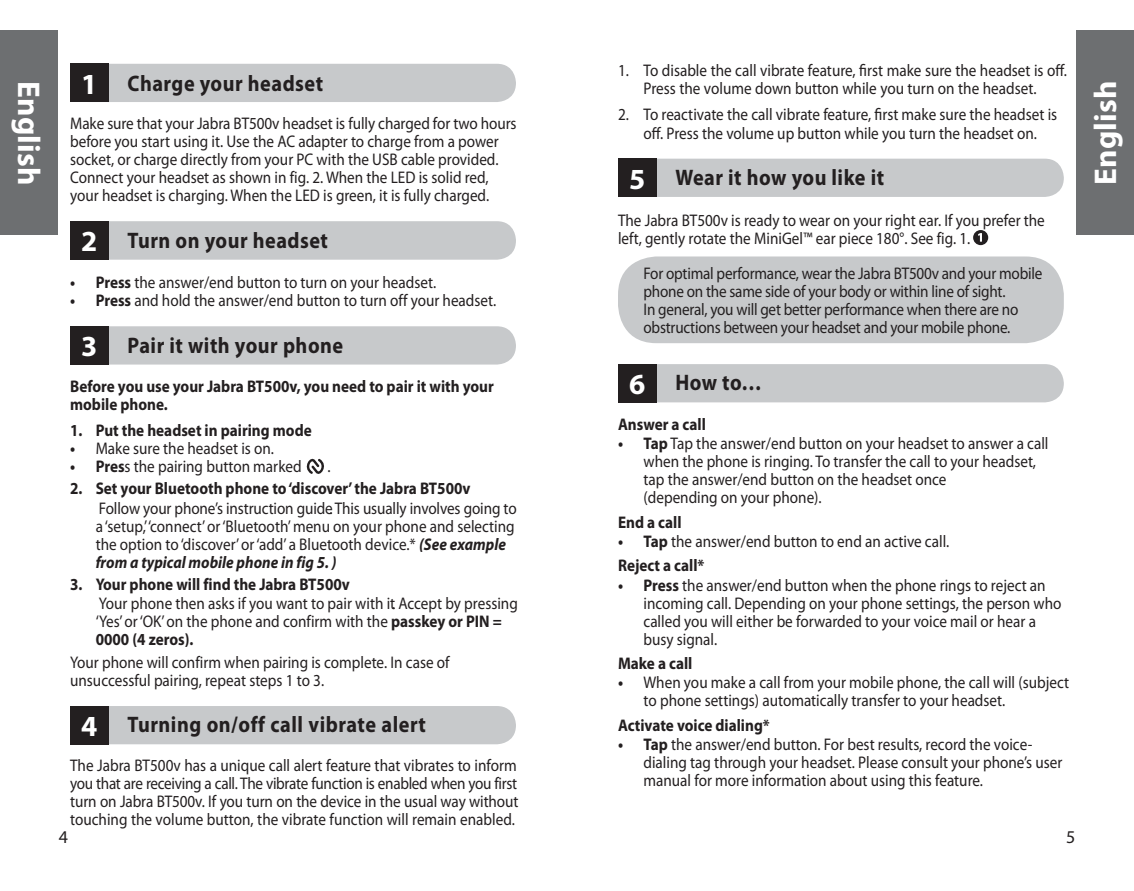
<style>
.page{position:relative;width:1134px;height:891px;background:#fff}
.page>*{position:absolute;margin:0;border:0;box-sizing:border-box;transform-origin:0 0}
.t1{font:700 31.5px "Myriad Pro";letter-spacing:.005em;color:#fff}
.t2{font:700 29.25px "Myriad Pro";color:#fff}
.t3{font:700 22.5px "Myriad Pro";letter-spacing:.025em;color:#231f20;scale:.9 1}
.t4{font:16.88px/18px "Myriad Pro";color:#231f20;scale:.9 1}
.t5{font:700 16.88px/18px "Myriad Pro";color:#231f20;scale:.9 1}
.s1{font-weight:700}
.s2{font-weight:700;font-style:italic}
</style>
<div class="page">
<div style="left:0;top:31px;width:57px;height:204px;background:#6d6f71"></div>
<div style="left:1077px;top:31px;width:57px;height:204px;background:#6d6f71"></div>
<div style="left:618px;top:159px;width:446px;height:38px;background:#c7c9cb;border-radius:19px"></div>
<div style="left:618px;top:159px;width:38px;height:38px;background:#231f20"></div>
<div style="left:618px;top:256px;width:446px;height:87px;background:#c7c9cb;border-radius:38px"></div>
<div style="left:618px;top:364px;width:446px;height:38px;background:#c7c9cb;border-radius:19px"></div>
<div style="left:618px;top:364px;width:38px;height:38px;background:#231f20"></div>
<div style="left:70px;top:706px;width:446px;height:38px;background:#c7c9cb;border-radius:19px"></div>
<div style="left:70px;top:706px;width:38px;height:38px;background:#231f20"></div>
<div style="left:70px;top:326px;width:446px;height:39px;background:#c7c9cb;border-radius:19px"></div>
<div style="left:70px;top:326px;width:38px;height:39px;background:#231f20"></div>
<div style="left:70px;top:64px;width:446px;height:38px;background:#c7c9cb;border-radius:19px"></div>
<div style="left:70px;top:64px;width:38px;height:38px;background:#231f20"></div>
<div style="left:70px;top:221px;width:446px;height:39px;background:#c7c9cb;border-radius:19px"></div>
<div style="left:70px;top:221px;width:38px;height:39px;background:#231f20"></div>
<svg style="left:306px;top:458px;width:18px;height:16px"></svg>
<div style="left:973px;top:230px;width:15px;height:15px;background:#231f20;border-radius:50%"></div>
<svg style="left:978px;top:233px;width:4px;height:9px"></svg>
<h1 class="t1" style="left:49px;top:81px;width:106px;rotate:90deg">English</h1>
<h3 class="t3" style="left:128px;top:69px;width:219px">Charge your headset</h3>
<p class="t4" style="left:70px;top:114px;width:498px">Make sure that your Jabra BT500v headset is fully charged for two hours before you start using it. Use the AC adapter to charge from a power socket, or charge directly from your PC with the USB cable provided.<br>Connect your headset as shown in fig. 2. When the LED is solid red, your headset is charging. When the LED is green, it is fully charged.</p>
<h3 class="t3" style="left:128px;top:226px;width:224px">Turn on your headset</h3>
<p class="t4" style="left:70px;top:273px;width:407px"><span class="s1">• Press</span> the answer/end button to turn on your headset.</p>
<p class="t4" style="left:70px;top:291px;width:474px"><span class="s1">• Press</span> and hold the answer/end button to turn off your headset.</p>
<h3 class="t3" style="left:128px;top:331px;width:241px">Pair it with your phone</h3>
<p class="t5" style="left:70px;top:377px;width:472px">Before you use your Jabra BT500v, you need to pair it with your mobile phone.</p>
<p class="t5" style="left:70px;top:421px;width:270px">1. Put the headset in pairing mode</p>
<p class="t4" style="left:70px;top:439px;width:227px"><span class="s1">•</span> Make sure the headset is on.</p>
<p class="t4" style="left:70px;top:457px;width:259px"><span class="s1">• Pres</span>s the pairing button marked</p>
<p class="t4" style="left:327px;top:457px;width:4px">.</p>
<p class="t5" style="left:70px;top:479px;width:446px">2. Set your Bluetooth phone to ‘discover’ the Jabra BT500v</p>
<p class="t4" style="left:96px;top:499px;width:469px">Follow your phone’s instruction guide. This usually involves going to a ‘setup,’‘connect’ or ‘Bluetooth’ menu on your phone and selecting the option to ‘discover’ or ‘add’ a Bluetooth device.* <span class="s2">(See example from a typical mobile phone in fig 5. )</span></p>
<p class="t5" style="left:70px;top:575px;width:312px">3. Your phone will find the Jabra BT500v</p>
<p class="t4" style="left:96px;top:594px;width:471px">Your phone then asks if you want to pair with it. Accept by pressing ‘Yes’ or ‘OK’ on the phone and confirm with the <span class="s1">passkey or PIN =<br>0000 (4 zeros).</span></p>
<p class="t4" style="left:70px;top:653px;width:423px">Your phone will confirm when pairing is complete. In case of unsuccessful pairing, repeat steps 1 to 3.</p>
<h3 class="t3" style="left:128px;top:709px;width:333px">Turning on/off call vibrate alert</h3>
<p class="t4" style="left:70px;top:756px;width:500px;text-align:justify">The Jabra BT500v has a unique call alert feature that vibrates to inform you that are receiving a call. The vibrate function is enabled when you first turn on Jabra BT500v. If you turn on the device in the usual way without touching the volume button, the vibrate function will remain enabled.</p>
<h2 class="t2" style="left:81px;top:65px;width:18px">1</h2>
<h2 class="t2" style="left:81px;top:222px;width:18px">2</h2>
<h2 class="t2" style="left:81px;top:327px;width:18px">3</h2>
<h2 class="t2" style="left:81px;top:707px;width:18px">4</h2>
<p class="t4" style="left:618px;top:62px;width:499px;text-align:center">1. To disable the call vibrate feature, first make sure the headset is off.<br>Press the volume down button while you turn on the headset.</p>
<p class="t4" style="left:618px;top:104px;width:490px;line-height:19.1px;text-align:center">2. To reactivate the call vibrate feature, first make sure the headset is off. Press the volume up button while you turn the headset on.</p>
<h3 class="t3" style="left:675px;top:163px;width:233px">Wear it how you like it</h3>
<p class="t4" style="left:618px;top:211px;width:476px">The Jabra BT500v is ready to wear on your right ear. If you prefer the left, gently rotate the MiniGel™ ear piece 1 80°. See fig. 1.</p>
<p class="t4" style="left:644px;top:264px;width:445px">For optimal performance, wear the Jabra BT500v and your mobile phone on the same side of your body or within line of sight.<br>In general, you will get better performance when there are no obstructions between your headset and your mobile phone.</p>
<h3 class="t3" style="left:675px;top:368px;width:98px">How to…</h3>
<p class="t5" style="left:618px;top:414px;width:99px">Answer a call</p>
<p class="t4" style="left:644px;top:434px;width:451px;text-indent:-26px"><span class="s1">• Tap</span> Tap the answer/end button on your headset to answer a call when the phone is ringing. To transfer the call to your headset, tap the answer/end button on the headset once<br>(depending on your phone).</p>
<p class="t5" style="left:618px;top:512px;width:72px">End a call</p>
<p class="t4" style="left:618px;top:528px;width:368px;line-height:24.8px"><span class="s1">• Tap</span> the answer/end button to end an active call.<br><span class="s1">Reject a call*</span></p>
<p class="t4" style="left:644px;top:576px;width:466px;text-indent:-26px"><span class="s1">• Press</span> the answer/end button when the phone rings to reject an incoming call. Depending on your phone settings, the person who called you will either be forwarded to your voice mail or hear a busy signal.</p>
<p class="t5" style="left:618px;top:654px;width:84px">Make a call</p>
<p class="t4" style="left:644px;top:673px;width:474px;text-indent:-26px"><span class="s1">•</span> When you make a call from your mobile phone, the call will (subject to phone settings) automatically transfer to your headset.</p>
<p class="t5" style="left:618px;top:716px;width:170px">Activate voice dialing*</p>
<p class="t4" style="left:644px;top:735px;width:467px;text-indent:-26px"><span class="s1">• Tap</span> the answer/end button. For best results, record the voice&shy;dialing tag through your headset. Please consult your phone’s user manual for more information about using this feature.</p>
<h2 class="t2" style="left:629px;top:160px;width:18px">5</h2>
<h2 class="t2" style="left:629px;top:365px;width:18px">6</h2>
<h1 class="t1" style="left:1085px;top:185px;width:106px;rotate:-90deg">English</h1>
</div>
